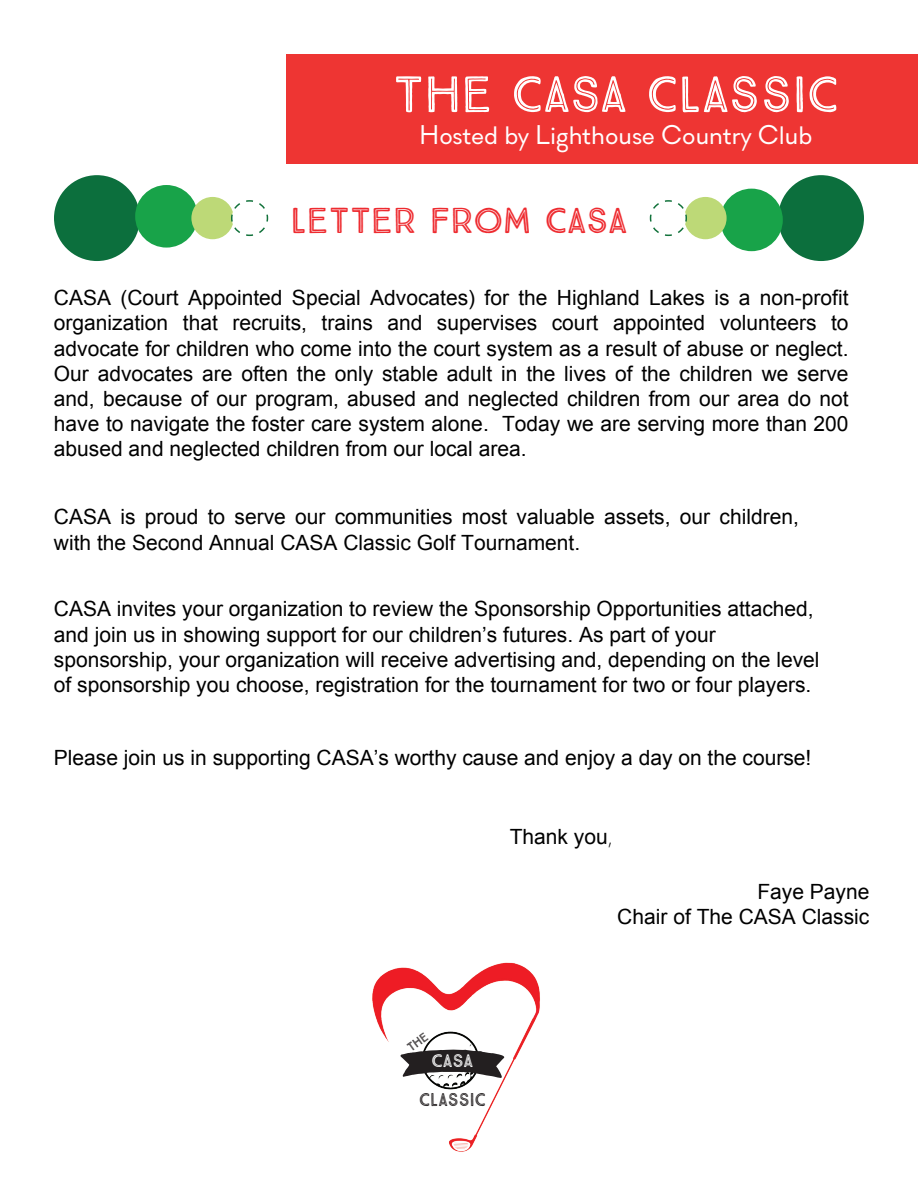
<style>
.page{position:relative;width:918px;height:1188px;background:#fff}
.page>*{position:absolute;margin:0;border:0;box-sizing:border-box;transform-origin:0 0}
.t1{font:51px "True North Inline";color:#fff}
.t2{font:36px "True North Inline";color:#ee2b30}
.t3{font:27px "Soin Sans Pro";color:#fff}
.t4{font:21px/25.2px "Arial";color:#000}
.t5{font:18.6px "True North Inline";color:#231f20;scale:.95 1}
.t6{font:18.15px "True North Inline";color:#fff}
.s1{font-family:"Soin Sans Pro";font-weight:300}
</style>
<div class="page">
<div style="left:287px;top:54px;width:631px;height:110px;background:#ee3533"></div>
<div style="left:54px;top:175px;width:86px;height:86px;background:#0c6f3d;border-radius:50%"></div>
<div style="left:135px;top:185px;width:63px;height:63px;background:#18a349;border-radius:50%"></div>
<div style="left:191px;top:197px;width:43px;height:42px;background:#bdd977;border-radius:50%"></div>
<svg style="left:230px;top:200px;width:39px;height:37px"></svg>
<div style="left:778px;top:175px;width:86px;height:86px;background:#0c6f3d;border-radius:50%"></div>
<div style="left:720px;top:189px;width:63px;height:62px;background:#18a349;border-radius:50%"></div>
<div style="left:684px;top:197px;width:43px;height:42px;background:#bdd977;border-radius:50%"></div>
<svg style="left:649px;top:200px;width:39px;height:37px"></svg>
<img style="left:372px;top:962px;width:168px;height:190px">
<img style="left:410px;top:1020px;width:81px;height:81px">
<svg style="left:400px;top:1032px;width:104px;height:46px"></svg>
<p class="t1" style="left:393px;top:63px;width:447px">THE CASA CLASSIC</p>
<p class="t3" style="left:420px;top:119px;width:394px">Hosted by Lighthouse Country Club</p>
<p class="t2" style="left:290px;top:199px;width:339px">LETTER FROM CASA</p>
<p class="t4" style="left:54px;top:285px;width:796px;text-align:justify">CASA (Court Appointed Special Advocates) for the Highland Lakes is a non-profit organization that recruits, trains and supervises court appointed volunteers to advocate for children who come into the court system as a result of abuse or neglect.<br>Our advocates are often the only stable adult in the lives of the children we serve and, because of our program, abused and neglected children from our area do not have to navigate the foster care system alone. Today we are serving more than 200 abused and neglected children from our local area.</p>
<p class="t4" style="left:54px;top:505px;width:746px">CASA is proud to serve our communities most valuable assets, our children, with the Second Annual CASA Classic Golf Tournament.</p>
<p class="t4" style="left:54px;top:597px;width:767px">CASA invites your organization to review the Sponsorship Opportunities attached, and join us in showing support for our children’s futures. As part of your sponsorship, your organization will receive advertising and, depending on the level of sponsorship you choose, registration for the tournament for two or four players.</p>
<p class="t4" style="left:54px;top:745px;width:759px">Please join us in supporting CASA’s worthy cause and enjoy a day on the course!</p>
<p class="t4" style="left:510px;top:824px;width:104px">Thank you<span class="s1">,</span></p>
<p class="t6" style="left:431px;top:1050px;width:44px">CASA</p>
<p class="t5" style="left:419px;top:1089px;width:72px">CLASSIC</p>
<p class="t4" style="left:617px;top:880px;width:254px;line-height:24.8px;text-align:right">Faye Payne<br>Chair of The CASA Classic</p>
</div>
